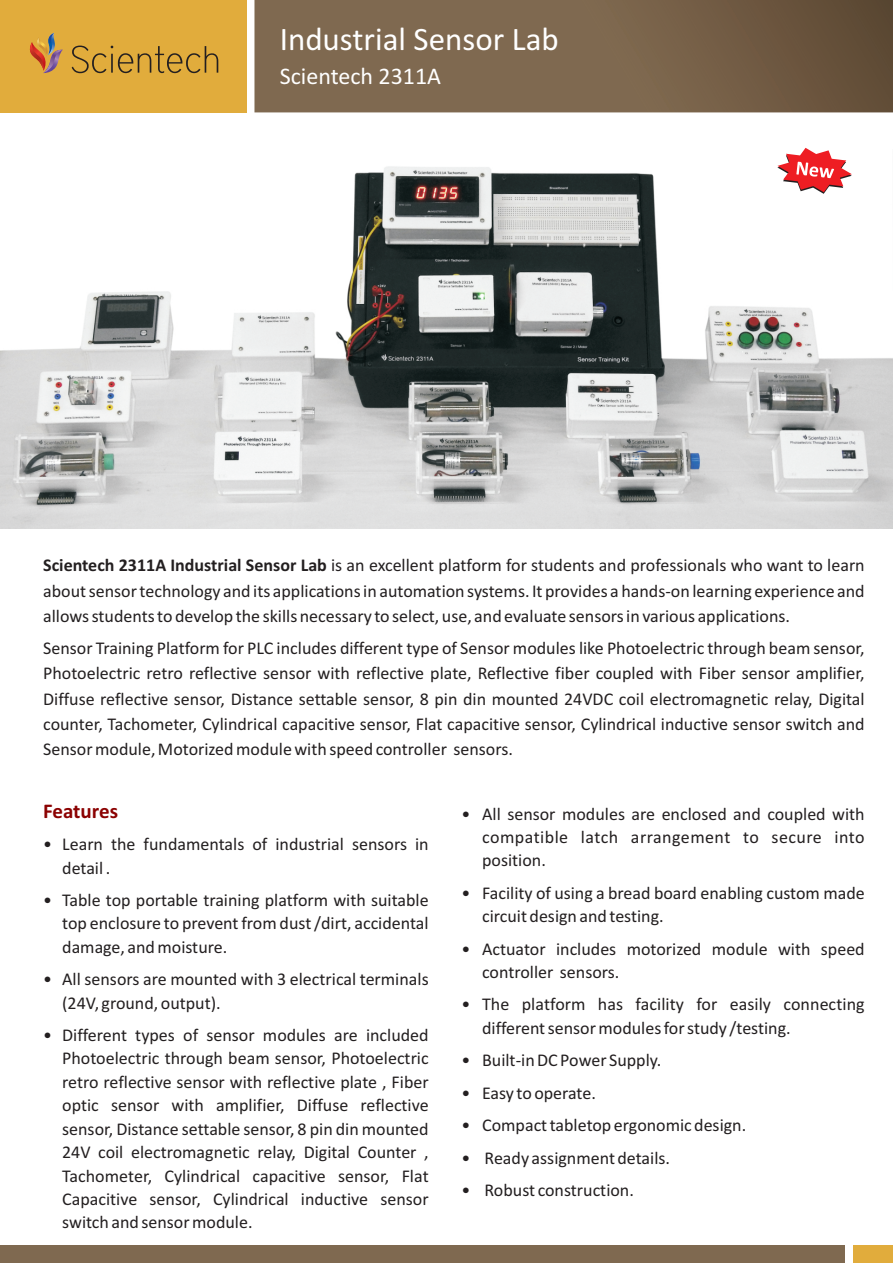
<style>
.page{position:relative;width:893px;height:1263px;background:#fff}
.page>*{position:absolute;margin:0;border:0;box-sizing:border-box;transform-origin:0 0}
.t1{font:33px "Calibri";color:#fff}
.t2{font:24px "Calibri";color:#fff}
.t3{font:700 21px "Calibri";color:#8b0202}
.t4{font:18px/23.4px "Calibri";color:#231f20;text-align:justify}
.s1{font-weight:700}
</style>
<div class="page">
<svg style="left:254px;top:0;width:639px;height:112px;background:#78624a"></svg>
<div style="left:0;top:0;width:246px;height:112px;background:#e1ac3c"></div>
<svg style="left:72px;top:46px;width:146px;height:27px"></svg>
<svg style="left:29px;top:33px;width:34px;height:40px"></svg>
<img style="left:0;top:166px;width:893px;height:362px">
<div style="left:0;top:1246px;width:845px;height:17px;background:#7f6950"></div>
<div style="left:853px;top:1246px;width:39px;height:17px;background:#e1ac3c"></div>
<svg style="left:777px;top:148px;width:75px;height:46px"></svg>
<h1 class="t1" style="left:280px;top:25px;width:281px">Industrial Sensor Lab</h1>
<h2 class="t2" style="left:280px;top:66px;width:163px">Scientech 2311A</h2>
<p class="t4" style="left:43px;top:554px;width:823px;line-height:25.2px"><span class="s1">Scientech 2311A Industrial Sensor Lab</span> is an excellent platform for students and professionals who want to learn about sensor technology and its applications in automation systems. It provides a hands-on learning experience and allows students to develop the skills necessary to select, use, and evaluate sensors in various applications.</p>
<p class="t4" style="left:43px;top:637px;width:823px;line-height:25.2px">Sensor Training Platform for PLC includes different type of Sensor modules like Photoelectric through beam sensor, Photoelectric retro reflective sensor with reflective plate, Reflective fiber coupled with Fiber sensor amplifier, Diffuse reflective sensor, Distance settable sensor, 8 pin din mounted 24VDC coil electromagnetic relay, Digital counter, Tachometer, Cylindrical capacitive sensor, Flat capacitive sensor, Cylindrical inductive sensor switch and Sensor module, Motorized module with speed controller sensors.</p>
<p class="t3" style="left:43px;top:802px;width:76px">Features</p>
<p class="t4" style="left:62px;top:834px;width:368px;text-indent:-19px">• Learn the fundamentals of industrial sensors in detail .</p>
<p class="t4" style="left:62px;top:890px;width:368px;text-indent:-19px">• Table top portable training platform with suitable top enclosure to prevent from dust /dirt, accidental damage, and moisture.</p>
<p class="t4" style="left:62px;top:969px;width:368px;text-indent:-19px">• All sensors are mounted with 3 electrical terminals (24V, ground, output).</p>
<p class="t4" style="left:62px;top:1025px;width:368px;text-indent:-19px">• Different types of sensor modules are included Photoelectric through beam sensor, Photoelectric retro reflective sensor with reflective plate , Fiber optic sensor with amplifier, Diffuse reflective sensor, Distance settable sensor, 8 pin din mounted 24V coil electromagnetic relay, Digital Counter , Tachometer, Cylindrical capacitive sensor, Flat Capacitive sensor, Cylindrical inductive sensor switch and sensor module.</p>
<p class="t4" style="left:482px;top:803px;width:384px;text-indent:-21px">• All sensor modules are enclosed and coupled with compatible latch arrangement to secure into position.</p>
<p class="t4" style="left:482px;top:883px;width:384px;text-indent:-21px">• Facility of using a bread board enabling custom made circuit design and testing.</p>
<p class="t4" style="left:482px;top:938px;width:384px;text-indent:-21px">• Actuator includes motorized module with speed controller sensors.</p>
<p class="t4" style="left:482px;top:994px;width:384px;text-indent:-21px">• The platform has facility for easily connecting different sensor modules for study /testing.</p>
<p class="t4" style="left:461px;top:1050px;width:201px">• Built-in DC Power Supply.</p>
<p class="t4" style="left:461px;top:1082px;width:136px">• Easy to operate.</p>
<p class="t4" style="left:461px;top:1115px;width:286px">• Compact tabletop ergonomic design.</p>
<p class="t4" style="left:461px;top:1147px;width:210px">• Ready assignment details.</p>
<p class="t4" style="left:461px;top:1180px;width:174px">• Robust construction.</p>
</div>
